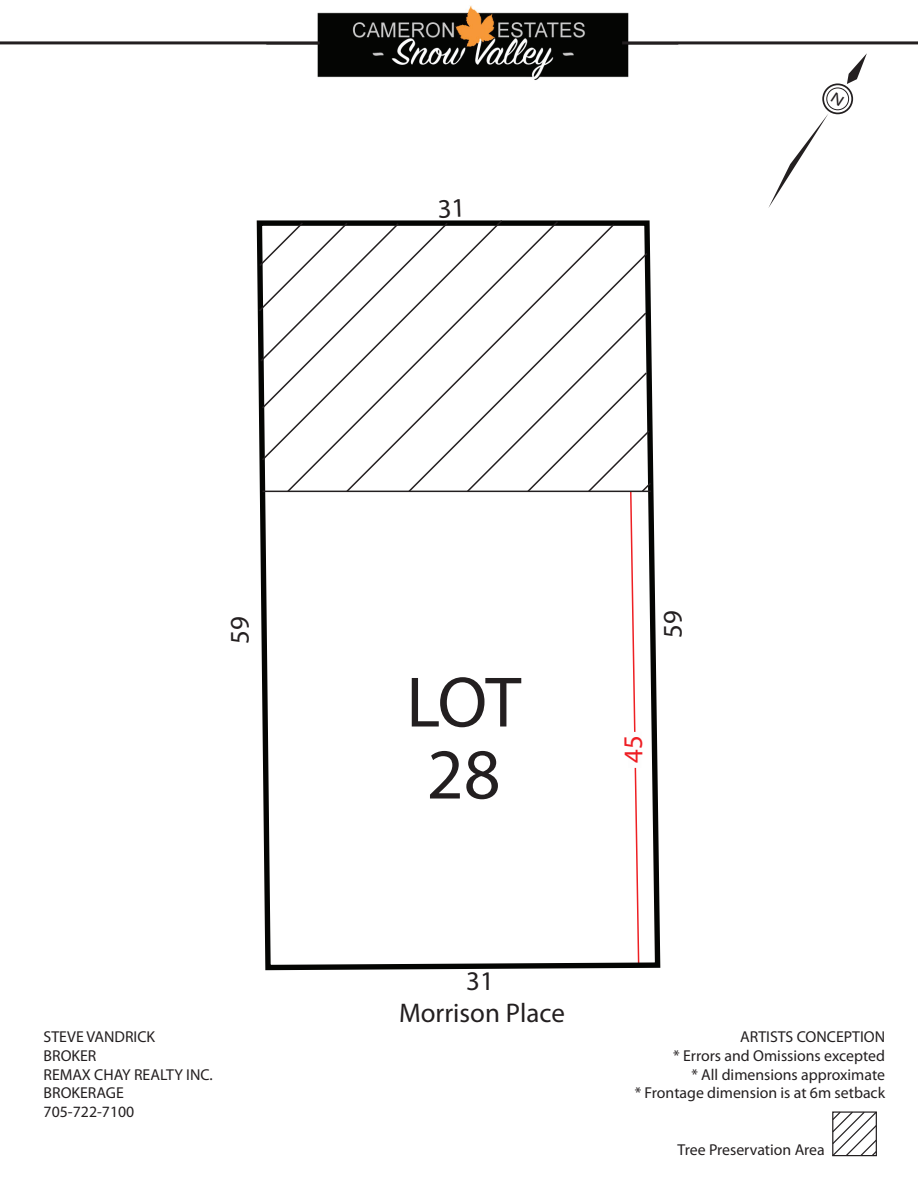
<style>
.page{position:relative;width:918px;height:1188px;background:#fff}
.page>*{position:absolute;margin:0;border:0;box-sizing:border-box;transform-origin:0 0}
.t1{font:72px/72px "Myriad Pro";color:#231f20}
.t2{font:27px/32.4px "Myriad Pro";color:#231f20;text-align:center}
.t3{font:27px "Myriad Pro";color:#ee1d23}
.t4{font:15.75px/18.9px "Myriad Pro";color:#231f20;text-align:right}
</style>
<div class="page">
<svg style="left:768px;top:114px;width:60px;height:94px"></svg>
<svg style="left:847px;top:53px;width:20px;height:31px"></svg>
<div style="left:822px;top:83px;width:31px;height:31px;border:2px solid #231f20;border-radius:50%"></div>
<div style="left:827px;top:88px;width:22px;height:22px;border:1px solid #231f20;border-radius:50%"></div>
<svg style="left:832px;top:1111px;width:45px;height:46px"></svg>
<svg style="left:256px;top:220px;width:405px;height:751px"></svg>
<img style="left:267px;top:6px;width:412px;height:74px">
<hr style="left:0;top:41px;width:320px;height:3px;background:#231f20">
<hr style="left:622px;top:41px;width:296px;height:3px;background:#231f20">
<svg style="left:257px;top:220px;width:396px;height:745px"></svg>
<h2 class="t2" style="left:223px;top:644px;width:29px;rotate:-90deg">59</h2>
<p class="t4" style="left:44px;top:1027px;width:171px;text-align:left">STEVE VANDRICK<br>BROKER<br>REMAX CHAY REALTY INC.<br>BROKERAGE<br>705-722-7100</p>
<h1 class="t1" style="left:406px;top:665px;width:116px">LOT<br>28</h1>
<h2 class="t3" style="left:617px;top:763px;width:29px;rotate:-90deg">45</h2>
<h2 class="t2" style="left:399px;top:964px;width:168px">31<br>Morrison Place</h2>
<p class="t4" style="left:635px;top:1027px;width:252px">ARTISTS CONCEPTION<br>* Errors and Omissions excepted<br>* All dimensions approximate<br>* Frontage dimension is at 6m setback</p>
<p class="t4" style="left:678px;top:1140px;width:149px">Tree Preservation Area</p>
</div>
